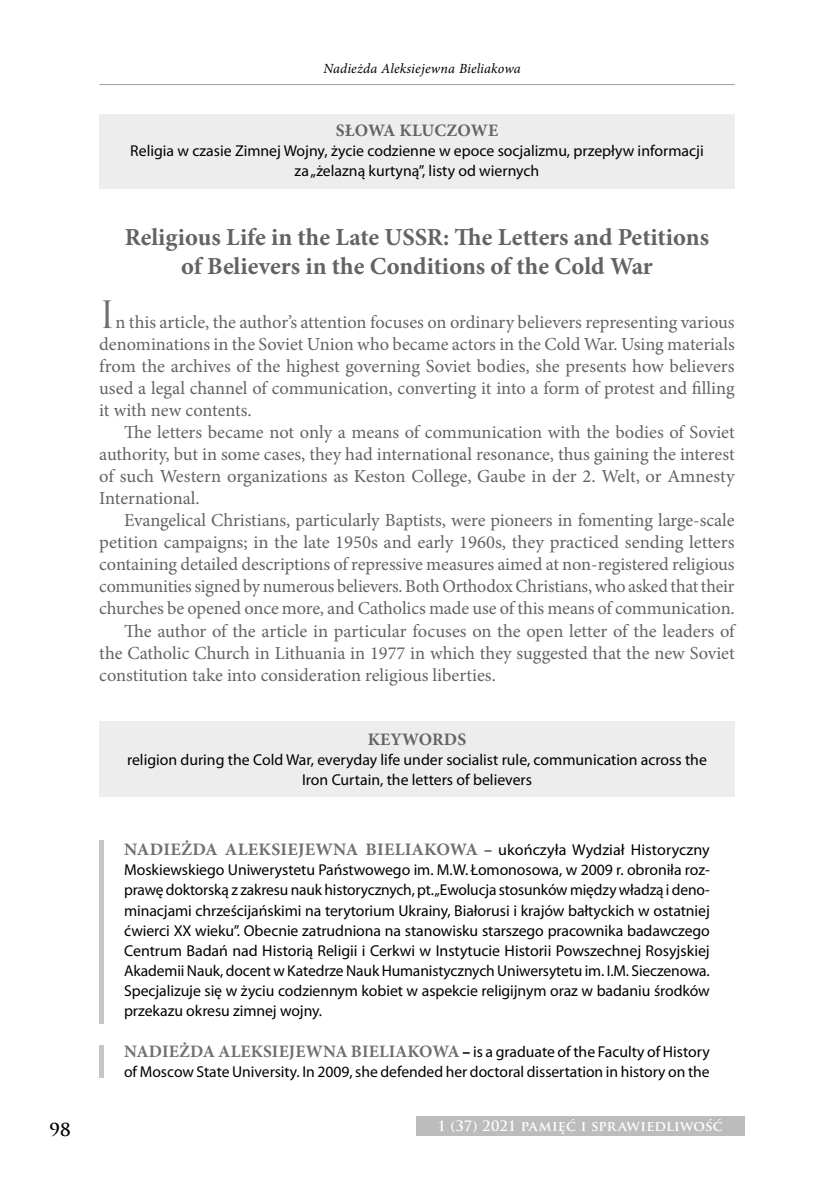
<style>
.page{position:relative;width:834px;height:1191px;background:#fff}
.page>*{position:absolute;margin:0;border:0;box-sizing:border-box;transform-origin:0 0}
.t1{font:700 24.5px/29.4px "Minion Pro";color:#646363;text-align:center}
.t2{font:18.38px/22.1px "Minion Pro";letter-spacing:-.005em;color:#646363;text-align:justify}
.t3{font:700 17.5px "Minion Pro";letter-spacing:.015em;color:#706f6f}
.t4{font:700 17.5px "Minion Pro";letter-spacing:.01em;color:#646363}
.t5{font:700 17.5px "Trajan Pro";color:#000}
.t6{font:15.75px/20.1px "Myriad Pro";color:#000;text-align:center}
.t7{font:italic 14px "Minion Pro";letter-spacing:.01em;color:#000}
.t8{font:700 14px "Trajan Pro";letter-spacing:.005em;color:#fff}
.s1{font-family:"Trajan Pro";font-size:36.75px;color:#706f6f}
.s2{font-family:"Myriad Pro";font-weight:400;font-size:15.75px;color:#000}
.s3{font-family:"Minion Pro";font-weight:700;font-size:17.5px;color:#706f6f}
.s4{font-weight:700}
</style>
<div class="page">
<hr style="left:99px;top:84px;width:635px;height:1px;background:#9d9d9c">
<div style="left:416px;top:1116px;width:328px;height:20px;background:#bcbcbc"></div>
<div style="left:99px;top:114px;width:635px;height:75px;background:#ededed"></div>
<div style="left:99px;top:721px;width:635px;height:75px;background:#ededed"></div>
<div style="left:99px;top:840px;width:5px;height:184px;background:#c6c6c6"></div>
<div style="left:99px;top:1044px;width:5px;height:33px;background:#c6c6c6"></div>
<p class="t7" style="left:323px;top:59px;width:199px">Nadieżda Aleksiejewna Bieliakowa</p>
<p class="t4" style="left:336px;top:118px;width:164px">SŁOWA KLUCZOWE</p>
<p class="t6" style="left:130px;top:140px;width:574px">Religia w czasie Zimnej Wojny, życie codzienne w epoce socjalizmu, przepływ informacji za „żelazną kurtyną”, listy od wiernych</p>
<h1 class="t1" style="left:125px;top:222px;width:585px">Religious Life in the Late USSR: The Letters and Petitions of Believers in the Conditions of the Cold War</h1>
<p class="t2" style="left:99px;top:311px;width:637px"><span class="s1">I</span>n this article, the author’s attention focuses on ordinary believers representing various denominations in the Soviet Union who became actors in the Cold War. Using materials from the archives of the highest governing Soviet bodies, she presents how believers used a legal channel of communication, converting it into a form of protest and filling it with new contents.</p>
<p class="t2" style="left:99px;top:421px;width:637px;text-indent:25px">The letters became not only a means of communication with the bodies of Soviet authority, but in some cases, they had international resonance, thus gaining the interest of such Western organizations as Keston College, Gaube in der 2. Welt, or Amnesty International.</p>
<p class="t2" style="left:124px;top:509px;width:612px">Evangelical Christians, particularly Baptists, were pioneers in fomenting large-scale</p>
<p class="t2" style="left:99px;top:531px;width:636px">petition campaigns; in the late 1950s and early 1960s, they practiced sending letters</p>
<p class="t2" style="left:99px;top:553px;width:636px">containing detailed descriptions of repressive measures aimed at non-registered religious</p>
<p class="t2" style="left:99px;top:575px;width:636px">communities signed by numerous believers. Both Orthodox Christians, who asked that their</p>
<p class="t2" style="left:99px;top:597px;width:637px">churches be opened once more, and Catholics made use of this means of communication.</p>
<p class="t2" style="left:124px;top:619px;width:612px">The author of the article in particular focuses on the open letter of the leaders of</p>
<p class="t2" style="left:99px;top:642px;width:636px">the Catholic Church in Lithuania in 1977 in which they suggested that the new Soviet</p>
<p class="t2" style="left:99px;top:664px;width:398px">constitution take into consideration religious liberties.</p>
<p class="t4" style="left:368px;top:727px;width:100px">KEYWORDS</p>
<p class="t6" style="left:127px;top:749px;width:581px">religion during the Cold War, everyday life under socialist rule, communication across the<br>Iron Curtain, the letters of believers</p>
<p class="t3" style="left:124px;top:837px;width:587px">NADIEŻDA ALEKSIEJEWNA BIELIAKOWA <span class="s2">– ukończyła Wydział Historyczny</span></p>
<p class="t6" style="left:124px;top:859px;width:587px;text-align:justify">Moskiewskiego Uniwerystetu Państwowego im. M.W. Łomonosowa, w 2009 r. obroniła roz&shy;prawę doktorską z zakresu nauk historycznych, pt. „Ewolucja stosunków między władzą i deno&shy;minacjami chrześcijańskimi na terytorium Ukrainy, Białorusi i krajów bałtyckich w ostatniej ćwierci XX wieku”. Obecnie zatrudniona na stanowisku starszego pracownika badawczego Centrum Badań nad Historią Religii i Cerkwi w Instytucie Historii Powszechnej Rosyjskiej Akademii Nauk, docent w Katedrze Nauk Humanistycznych Uniwersytetu im. I.M. Sieczenowa.<br>Specjalizuje się w życiu codziennym kobiet w aspekcie religijnym oraz w badaniu środków przekazu okresu zimnej wojny.</p>
<p class="t6" style="left:124px;top:1041px;width:587px;text-align:left"><span class="s3">NADIEŻDA ALEKSIEJEWNA BIELIAKOWA</span> <span class="s4">–</span> is a graduate of the Faculty of History of Moscow State University. In 2009, she defended her doctoral dissertation in history on the</p>
<p class="t5" style="left:50px;top:1118px;width:22px">98</p>
<p class="t8" style="left:437px;top:1117px;width:287px">1 (37) 2021 PAMIĘĆ I SPRAWIEDLIWOŚĆ</p>
</div>
